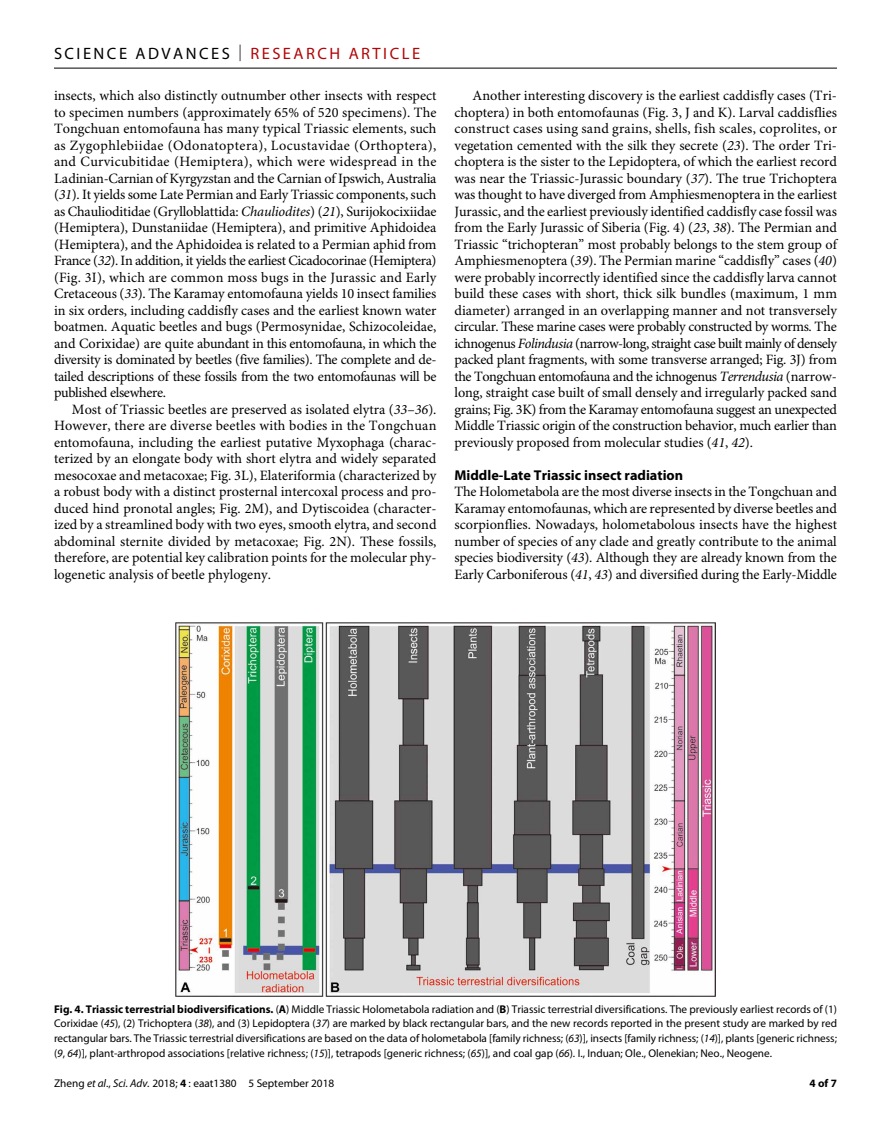
<style>
.page{position:relative;width:891px;height:1134px;background:#fff}
.page>*{position:absolute;margin:0;border:0;box-sizing:border-box;transform-origin:0 0}
.t1{font:16.5px "Myriad Pro";letter-spacing:.15em;color:#000}
.t2{font:14.25px/16.5px "Minion Pro";letter-spacing:-.005em;color:#000;text-align:justify}
.t3{font:700 14.25px "Myriad Pro";color:#000}
.t4{font:11.25px/15px "Myriad Pro";color:#000;text-align:justify}
.t5{font:700 11.25px "Myriad Pro";color:#000}
.s1{font-weight:300}
.s2{color:#b10508}
.s3{font-style:italic}
.s4{font-weight:700}
</style>
<div class="page">
<hr style="left:54px;top:68px;width:783px;height:1px;background:#000">
<img style="left:176px;top:622px;width:540px;height:374px">
<p class="t1" style="left:54px;top:40px;width:368px">SCIENCE ADVANCES <span class="s1">|</span> <span class="s2">RESEARCH ARTICLE</span></p>
<p class="t2" style="left:54px;top:89px;width:384px">insects, which also distinctly outnumber other insects with respect to specimen numbers (approximately 65% of 520 specimens). The Tongchuan entomofauna has many typical Triassic elements, such as Zygophlebiidae (Odonatoptera), Locustavidae (Orthoptera), and Curvicubitidae (Hemiptera), which were widespread in the Ladinian-Carnian of Kyrgyzstan and the Carnian of Ipswich, Australia (<span class="s3">31</span>). It yields some Late Permian and Early Triassic components, such as Chaulioditidae (Grylloblattida: <span class="s3">Chauliodites</span>) (<span class="s3">21</span>), Surijokocixiidae (Hemiptera), Dunstaniidae (Hemiptera), and primitive Aphidoidea (Hemiptera), and the Aphidoidea is related to a Permian aphid from France (<span class="s3">32</span>). In addition, it yields the earliest Cicadocorinae (Hemiptera) (Fig. 3I), which are common moss bugs in the Jurassic and Early Cretaceous (<span class="s3">33</span>). The Karamay entomofauna yields 10 insect families in six orders, including caddisfly cases and the earliest known water boatmen. Aquatic beetles and bugs (Permosynidae, Schizocoleidae, and Corixidae) are quite abundant in this entomofauna, in which the diversity is dominated by beetles (five families). The complete and de&shy;tailed descriptions of these fossils from the two entomofaunas will be published elsewhere.</p>
<p class="t2" style="left:54px;top:402px;width:384px;text-indent:18px">Most of Triassic beetles are preserved as isolated elytra (<span class="s3">33</span>–<span class="s3">36</span>).<br>However, there are diverse beetles with bodies in the Tongchuan entomofauna, including the earliest putative Myxophaga (charac&shy;terized by an elongate body with short elytra and widely separated mesocoxae and metacoxae; Fig. 3L), Elateriformia (characterized by a robust body with a distinct prosternal intercoxal process and pro&shy;duced hind pronotal angles; Fig. 2M), and Dytiscoidea (character&shy;ized by a streamlined body with two eyes, smooth elytra, and second abdominal sternite divided by metacoxae; Fig. 2N). These fossils, therefore, are potential key calibration points for the molecular phy&shy;logenetic analysis of beetle phylogeny.</p>
<p class="t2" style="left:454px;top:89px;width:384px;text-align:left;text-indent:18px">Another interesting discovery is the earliest caddisfly cases (Tri&shy;choptera) in both entomofaunas (Fig. 3, J and K). Larval caddisflies construct cases using sand grains, shells, fish scales, coprolites, or vegetation cemented with the silk they secrete (<span class="s3">23</span>). The order Tri&shy;choptera is the sister to the Lepidoptera, of which the earliest record was near the Triassic-Jurassic boundary (<span class="s3">37</span>). The true Trichoptera was thought to have diverged from Amphiesmenoptera in the earliest Jurassic, and the earliest previously identified caddisfly case fossil was from the Early Jurassic of Siberia (Fig. 4) (<span class="s3">23</span>, <span class="s3">38</span>). The Permian and Triassic “trichopteran” most probably belongs to the stem group of Amphiesmenoptera (<span class="s3">39</span>). The Permian marine “caddisfly” cases (<span class="s3">40</span>) were probably incorrectly identified since the caddisfly larva cannot build these cases with short, thick silk bundles (maximum, 1 mm diameter) arranged in an overlapping manner and not transversely circular. These marine cases were probably constructed by worms. The ichnogenus <span class="s3">Folindusia</span> (narrow-long, straight case built mainly of densely packed plant fragments, with some transverse arranged; Fig. 3J) from the Tongchuan entomofauna and the ichnogenus <span class="s3">Terrendusia</span> (narrow&shy;long, straight case built of small densely and irregularly packed sand grains; Fig. 3K) from the Karamay entomofauna suggest an unexpected Middle Triassic origin of the construction behavior, much earlier than previously proposed from molecular studies (<span class="s3">41</span>, <span class="s3">42</span>).</p>
<p class="t3" style="left:454px;top:463px;width:230px">Middle-Late Triassic insect radiation</p>
<p class="t2" style="left:454px;top:485px;width:384px">The Holometabola are the most diverse insects in the Tongchuan and Karamay entomofaunas, which are represented by diverse beetles and scorpionflies. Nowadays, holometabolous insects have the highest number of species of any clade and greatly contribute to the animal species biodiversity (<span class="s3">43</span>). Although they are already known from the Early Carboniferous (<span class="s3">41</span>, <span class="s3">43</span>) and diversified during the Early-Middle</p>
<p class="t4" style="left:54px;top:1001px;width:785px"><span class="s4">Fig. 4. Triassic terrestrial biodiversifications.</span> (<span class="s4">A</span>) Middle Triassic Holometabola radiation and (<span class="s4">B</span>) Triassic terrestrial diversifications. The previously earliest records of (1)<br>Corixidae (<span class="s3">45</span>), (2) Trichoptera (<span class="s3">38</span>), and (3) Lepidoptera (<span class="s3">37</span>) are marked by black rectangular bars, and the new records reported in the present study are marked by red rectangular bars. The Triassic terrestrial diversifications are based on the data of holometabola [family richness; (<span class="s3">63</span>)], insects [family richness; (<span class="s3">14</span>)], plants [generic richness; (<span class="s3">9</span>, <span class="s3">64</span>)], plant-arthropod associations [relative richness; (<span class="s3">15</span>)], tetrapods [generic richness; (<span class="s3">65</span>)], and coal gap (<span class="s3">66</span>). I., Induan; Ole., Olenekian; Neo., Neogene.</p>
<p class="t4" style="left:54px;top:1076px;width:282px">Zheng <span class="s3">et al</span>., <span class="s3">Sci. Adv.</span> 2018; <span class="s4">4</span> : eaat1380 5 September 2018</p>
<p class="t5" style="left:810px;top:1074px;width:29px">4 of 7</p>
</div>
